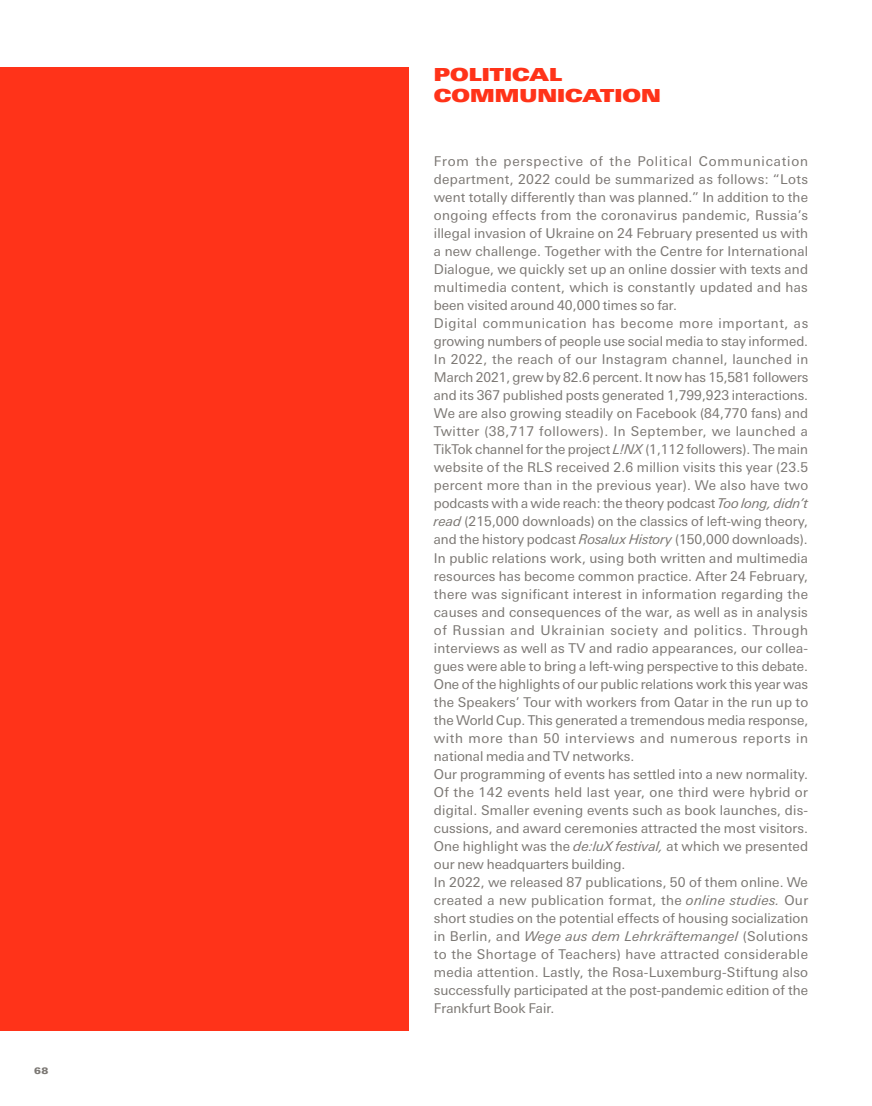
<style>
.page{position:relative;width:872px;height:1106px;background:#fff}
.page>*{position:absolute;margin:0;border:0;box-sizing:border-box;transform-origin:0 0}
.t1{font:18px/21px "Linotype Univers Extd X Black";color:#ff3319}
.t2{font:13.5px/18px "Linotype Univers Basic";letter-spacing:.01em;color:#7b7773}
.t3{font:900 9px "Linotype Univers Extd";color:#7b7773}
.s1{font-style:italic}
</style>
<div class="page">
<div style="left:0;top:68px;width:408px;height:962px;background:#ff3319"></div>
<p class="t3" style="left:34px;top:1065px;width:16px">68</p>
<h1 class="t1" style="left:434px;top:64px;width:228px">POLITICAL<br>COMMUNICATION</h1>
<p class="t2" style="left:434px;top:152px;width:376px">From the perspective of the Political Communication department, 2022 could be summarized as follows: “Lots went totally differently than was planned.” In addition to the ongoing effects from the coronavirus pandemic, Russia’s illegal invasion of Ukraine on 24 February presented us with a new challenge. Together with the Centre for International Dialogue, we quickly set up an online dossier with texts and multimedia content, which is constantly updated and has been visited around 40,000 times so far.<br>Digital communication has become more important, as growing numbers of people use social media to stay informed.<br>In 2022, the reach of our Instagram channel, launched in March 2021, grew by 82.6 percent. It now has 15,581 followers and its 367 published posts generated 1,799,923 interactions.<br>We are also growing steadily on Facebook (84,770 fans) and Twitter (38,717 followers). In September, we launched a TikTok channel for the project <span class="s1">L!NX</span> (1,112 followers). The main website of the RLS received 2.6 million visits this year (23.5 percent more than in the previous year). We also have two podcasts with a wide reach: the theory podcast <span class="s1">Too long, didn’t read</span> (215,000 downloads) on the classics of left-wing theory, and the history podcast <span class="s1">Rosalux History</span> (150,000 downloads).<br>In public relations work, using both written and multimedia resources has become common practice. After 24 February, there was significant interest in information regarding the causes and consequences of the war, as well as in analysis of Russian and Ukrainian society and politics. Through interviews as well as TV and radio appearances, our collea&shy;gues were able to bring a left-wing perspective to this debate.<br>One of the highlights of our public relations work this year was the Speakers’ Tour with workers from Qatar in the run up to the World Cup. This generated a tremendous media response, with more than 50 interviews and numerous reports in national media and TV networks.<br>Our programming of events has settled into a new normality.<br>Of the 142 events held last year, one third were hybrid or digital. Smaller evening events such as book launches, dis&shy;cussions, and award ceremonies attracted the most visitors.<br>One highlight was the <span class="s1">de:luX festival,</span> at which we presented our new headquarters building.<br>In 2022, we released 87 publications, 50 of them online. We created a new publication format, the <span class="s1">online studies.</span> Our short studies on the potential effects of housing socialization in Berlin, and <span class="s1">Wege aus dem Lehrkräftemangel</span> (Solutions to the Shortage of Teachers) have attracted considerable media attention. Lastly, the Rosa-Luxemburg-Stiftung also successfully participated at the post-pandemic edition of the Frankfurt Book Fair.</p>
</div>
